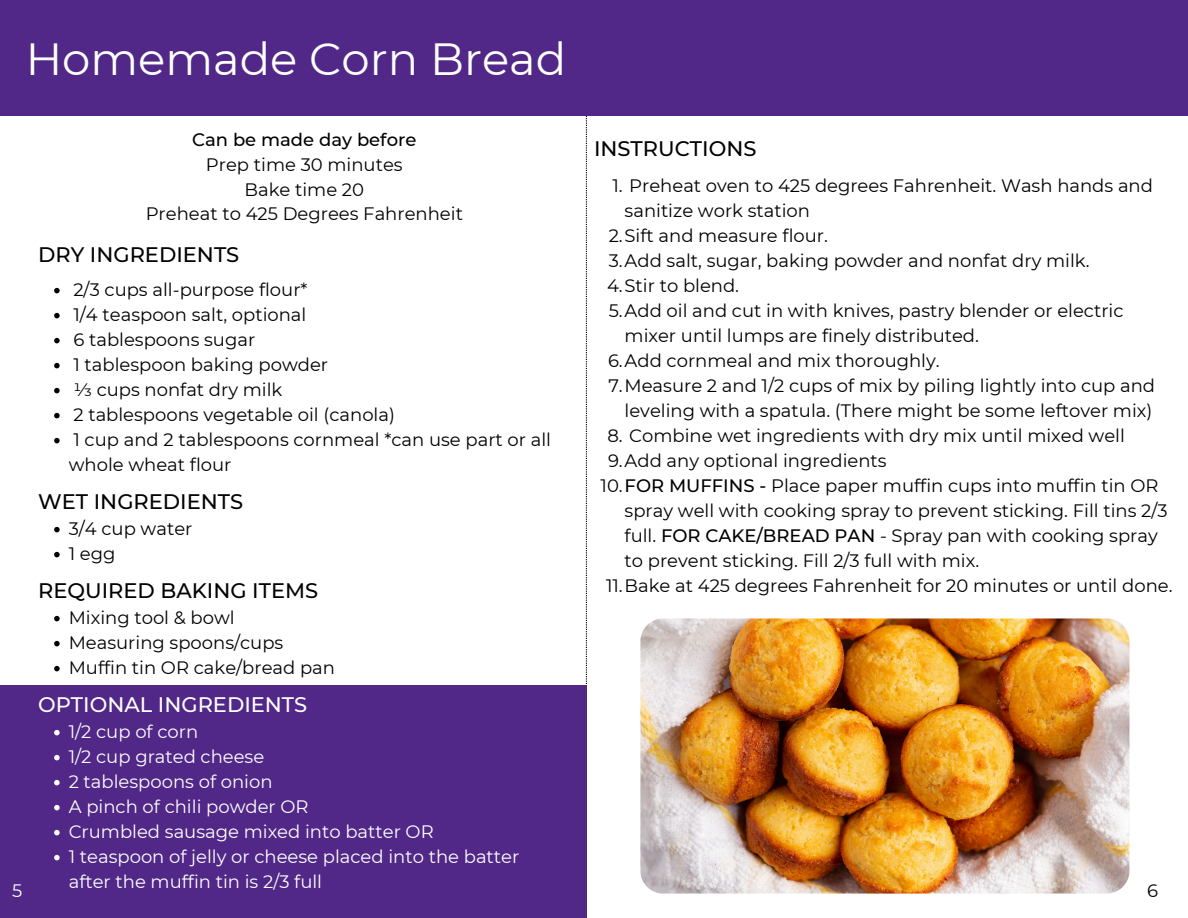
<style>
.page{position:relative;width:1188px;height:918px;background:#fff}
.page>*{position:absolute;margin:0;border:0;box-sizing:border-box;transform-origin:0 0}
.t1{font:45px "Montserrat";color:#fff}
.t2{font:500 21px "Montserrat";color:#000}
.t3{font:500 21px "Montserrat";color:#fff}
.t4{font:18px/25px "Montserrat";color:#000}
.t5{font:18px/25px "Montserrat";color:#fff}
.t6{font:500 18px "Montserrat";color:#000}
.s1{font-weight:500}
</style>
<div class="page">
<svg style="left:586px;top:116px;width:1px;height:568px"></svg>
<div style="left:0;top:0;width:1188px;height:116px;background:#512888"></div>
<div style="left:0;top:685px;width:587px;height:233px;background:#512888"></div>
<svg style="left:54px;top:288px;width:6px;height:5px"></svg>
<svg style="left:54px;top:313px;width:6px;height:5px"></svg>
<svg style="left:54px;top:338px;width:6px;height:5px"></svg>
<svg style="left:54px;top:363px;width:6px;height:5px"></svg>
<svg style="left:54px;top:388px;width:6px;height:5px"></svg>
<svg style="left:54px;top:413px;width:6px;height:5px"></svg>
<svg style="left:54px;top:438px;width:6px;height:5px"></svg>
<svg style="left:54px;top:527px;width:6px;height:5px"></svg>
<svg style="left:54px;top:552px;width:6px;height:5px"></svg>
<svg style="left:54px;top:616px;width:6px;height:5px"></svg>
<svg style="left:54px;top:641px;width:6px;height:5px"></svg>
<svg style="left:54px;top:666px;width:6px;height:5px"></svg>
<svg style="left:54px;top:730px;width:6px;height:5px"></svg>
<svg style="left:54px;top:755px;width:6px;height:5px"></svg>
<svg style="left:54px;top:780px;width:6px;height:5px"></svg>
<svg style="left:54px;top:805px;width:6px;height:5px"></svg>
<svg style="left:54px;top:830px;width:6px;height:5px"></svg>
<svg style="left:54px;top:855px;width:6px;height:5px"></svg>
<img style="left:640px;top:618px;width:489px;height:276px;border-radius:23px">
<h1 class="t1" style="left:26px;top:31px;width:542px">Homemade Corn Bread</h1>
<p class="t6" style="left:192px;top:129px;width:226px">Can be made day before</p>
<p class="t4" style="left:146px;top:152px;width:319px;text-align:center">Prep time 30 minutes<br>Bake time 20<br>Preheat to 425 Degrees Fahrenheit</p>
<p class="t2" style="left:38px;top:242px;width:203px">DRY INGREDIENTS</p>
<p class="t4" style="left:69px;top:277px;width:484px">2/3 cups all-purpose flour*<br>1/4 teaspoon salt, optional<br>6 tablespoons sugar<br>1 tablespoon baking powder<br>⅓ cups nonfat dry milk<br>2 tablespoons vegetable oil (canola)<br>1 cup and 2 tablespoons cornmeal *can use part or all whole wheat flour</p>
<p class="t2" style="left:38px;top:489px;width:207px">WET INGREDIENTS</p>
<p class="t4" style="left:69px;top:516px;width:125px">3/4 cup water<br>1 egg</p>
<p class="t2" style="left:38px;top:578px;width:282px">REQUIRED BAKING ITEMS</p>
<p class="t4" style="left:69px;top:605px;width:268px">Mixing tool &amp; bowl<br>Measuring spoons/cups<br>Muffin tin OR cake/bread pan</p>
<p class="t3" style="left:38px;top:692px;width:271px">OPTIONAL INGREDIENTS</p>
<p class="t2" style="left:594px;top:136px;width:164px">INSTRUCTIONS</p>
<p class="t4" style="left:613px;top:173px;width:542px">1. Preheat oven to 425 degrees Fahrenheit. Wash hands and</p>
<p class="t4" style="left:625px;top:198px;width:187px">sanitize work station</p>
<p class="t4" style="left:609px;top:223px;width:221px">2.Sift and measure flour.</p>
<p class="t4" style="left:609px;top:248px;width:482px">3.Add salt, sugar, baking powder and nonfat dry milk.</p>
<p class="t4" style="left:607px;top:273px;width:134px">4.Stir to blend.</p>
<p class="t4" style="left:609px;top:298px;width:516px">5.Add oil and cut in with knives, pastry blender or electric</p>
<p class="t4" style="left:625px;top:323px;width:356px">mixer until lumps are finely distributed.</p>
<p class="t4" style="left:608px;top:348px;width:333px">6.Add cornmeal and mix thoroughly.</p>
<p class="t4" style="left:608px;top:373px;width:548px">7.Measure 2 and 1/2 cups of mix by piling lightly into cup and</p>
<p class="t4" style="left:625px;top:398px;width:529px">leveling with a spatula. (There might be some leftover mix)</p>
<p class="t4" style="left:608px;top:423px;width:519px">8. Combine wet ingredients with dry mix until mixed well</p>
<p class="t4" style="left:608px;top:448px;width:280px">9.Add any optional ingredients</p>
<p class="t4" style="left:601px;top:473px;width:559px">10.<span class="s1">FOR MUFFINS -</span> Place paper muffin cups into muffin tin OR</p>
<p class="t4" style="left:625px;top:498px;width:545px">spray well with cooking spray to prevent sticking. Fill tins 2/3</p>
<p class="t4" style="left:625px;top:523px;width:535px">full. <span class="s1">FOR CAKE/BREAD PAN</span> - Spray pan with cooking spray</p>
<p class="t4" style="left:625px;top:548px;width:356px">to prevent sticking. Fill 2/3 full with mix.</p>
<p class="t4" style="left:606px;top:573px;width:568px">11.Bake at 425 degrees Fahrenheit for 20 minutes or until done.</p>
<p class="t5" style="left:69px;top:719px;width:452px">1/2 cup of corn<br>1/2 cup grated cheese<br>2 tablespoons of onion<br>A pinch of chili powder OR<br>Crumbled sausage mixed into batter OR<br>1 teaspoon of jelly or cheese placed into the batter after the muffin tin is 2/3 full</p>
<p class="t5" style="left:12px;top:878px;width:12px">5</p>
<p class="t4" style="left:1147px;top:878px;width:12px">6</p>
</div>
